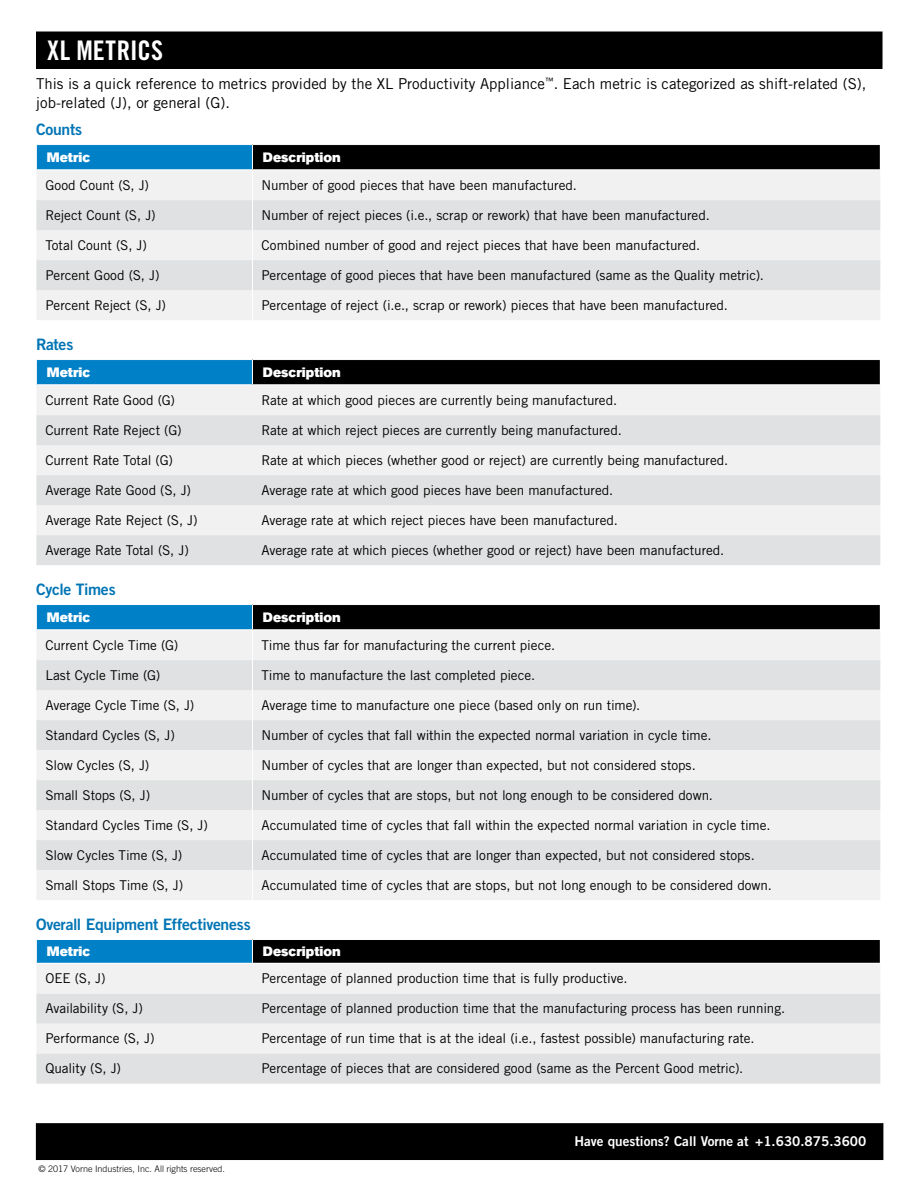
<style>
.page{position:relative;width:918px;height:1188px;background:#fff}
.page>*{position:absolute;margin:0;border:0;box-sizing:border-box;transform-origin:0 0}
.t1{font:27px "Trade Gothic LT Std Bd Cn 20";letter-spacing:.01em;color:#fff}
.t2{font:15.75px "Trade Gothic LT Std Bd 2";letter-spacing:-.02em;color:#0075b5}
.t3{font:15px/19.5px "Trade Gothic LT Std";color:#000}
.t4{font:13.5px "Trade Gothic LT Std";letter-spacing:-.005em;color:#000}
.t5{font:13.5px "Akzidenz Grotesk BQ Super";color:#fff}
.t6{font:13.5px "Trade Gothic LT Std Bd 2";color:#fff}
.t7{font:300 9px "Trade Gothic LT Std";color:#000}
</style>
<div class="page">
<div style="left:37px;top:32px;width:845px;height:36px;background:#000"></div>
<hr style="left:36px;top:32px;width:847px;height:1px;background:#000">
<hr style="left:36px;top:33px;width:2px;height:35px;background:#000">
<hr style="left:881px;top:33px;width:2px;height:35px;background:#000">
<hr style="left:36px;top:68px;width:847px;height:1px;background:#000">
<div style="left:36px;top:145px;width:216px;height:25px;background:#0080c6"></div>
<div style="left:252px;top:145px;width:628px;height:25px;background:#000"></div>
<div style="left:36px;top:171px;width:844px;height:149px;background:#f1f1f2"></div>
<svg style="left:36px;top:200px;width:844px;height:90px;fill:#e0e1e2"></svg>
<hr style="left:252px;top:169px;width:629px;height:1px;background:#fff">
<svg style="left:36px;top:145px;width:1px;height:24px"></svg>
<svg style="left:252px;top:145px;width:1px;height:24px"></svg>
<hr style="left:36px;top:169px;width:216px;height:1px;background:#fff">
<hr style="left:252px;top:170px;width:1px;height:30px;background:#fff">
<hr style="left:252px;top:200px;width:1px;height:30px;background:#fff">
<hr style="left:252px;top:230px;width:1px;height:30px;background:#fff">
<hr style="left:252px;top:260px;width:1px;height:30px;background:#fff">
<hr style="left:252px;top:290px;width:1px;height:30px;background:#fff">
<div style="left:36px;top:360px;width:216px;height:25px;background:#0080c6"></div>
<div style="left:252px;top:360px;width:628px;height:25px;background:#000"></div>
<div style="left:37px;top:385px;width:843px;height:30px;background:#f1f1f2"></div>
<svg style="left:36px;top:415px;width:844px;height:150px;fill:#e0e1e2"></svg>
<hr style="left:252px;top:384px;width:629px;height:1px;background:#fff">
<svg style="left:36px;top:360px;width:1px;height:24px"></svg>
<svg style="left:252px;top:360px;width:1px;height:24px"></svg>
<hr style="left:36px;top:384px;width:216px;height:1px;background:#fff">
<div style="left:36px;top:605px;width:216px;height:25px;background:#0080c6"></div>
<div style="left:252px;top:605px;width:628px;height:25px;background:#000"></div>
<div style="left:36px;top:631px;width:844px;height:269px;background:#f1f1f2"></div>
<svg style="left:36px;top:660px;width:844px;height:210px;fill:#e0e1e2"></svg>
<hr style="left:252px;top:629px;width:629px;height:1px;background:#fff">
<svg style="left:36px;top:605px;width:1px;height:24px"></svg>
<svg style="left:252px;top:605px;width:1px;height:24px"></svg>
<hr style="left:36px;top:629px;width:216px;height:1px;background:#fff">
<hr style="left:252px;top:630px;width:1px;height:30px;background:#fff">
<hr style="left:252px;top:660px;width:1px;height:30px;background:#fff">
<hr style="left:252px;top:690px;width:1px;height:30px;background:#fff">
<hr style="left:252px;top:720px;width:1px;height:30px;background:#fff">
<hr style="left:252px;top:750px;width:1px;height:30px;background:#fff">
<hr style="left:252px;top:780px;width:1px;height:30px;background:#fff">
<hr style="left:252px;top:810px;width:1px;height:30px;background:#fff">
<hr style="left:252px;top:840px;width:1px;height:30px;background:#fff">
<hr style="left:252px;top:870px;width:1px;height:30px;background:#fff">
<div style="left:36px;top:940px;width:216px;height:23px;background:#0080c6"></div>
<div style="left:252px;top:940px;width:628px;height:23px;background:#000"></div>
<div style="left:36px;top:964px;width:844px;height:30px;background:#f1f1f2"></div>
<svg style="left:36px;top:994px;width:844px;height:90px;fill:#e0e1e2"></svg>
<svg style="left:36px;top:940px;width:1px;height:23px"></svg>
<svg style="left:252px;top:940px;width:1px;height:23px"></svg>
<div style="left:36px;top:1124px;width:847px;height:36px;background:#000"></div>
<div style="left:36px;top:1123px;width:847px;height:37px;border:1px solid #000"></div>
<h1 class="t1" style="left:47px;top:34px;width:118px">XL METRICS</h1>
<p class="t3" style="left:36px;top:73px;width:832px">This is a quick reference to metrics provided by the XL Productivity Appliance<sup>™</sup>. Each metric is categorized as shift-related (S), job-related (J), or general (G).</p>
<p class="t2" style="left:36px;top:120px;width:48px">Counts</p>
<p class="t5" style="left:47px;top:149px;width:45px">Metric</p>
<p class="t5" style="left:263px;top:149px;width:79px">Description</p>
<p class="t4" style="left:45px;top:177px;width:105px">Good Count (S, J)</p>
<p class="t4" style="left:261px;top:177px;width:317px">Number of good pieces that have been manufactured.</p>
<p class="t4" style="left:45px;top:207px;width:112px">Reject Count (S, J)</p>
<p class="t4" style="left:261px;top:207px;width:450px">Number of reject pieces (i.e., scrap or rework) that have been manufactured.</p>
<p class="t4" style="left:45px;top:237px;width:103px">Total Count (S, J)</p>
<p class="t4" style="left:261px;top:237px;width:440px">Combined number of good and reject pieces that have been manufactured.</p>
<p class="t4" style="left:45px;top:267px;width:116px">Percent Good (S, J)</p>
<p class="t4" style="left:261px;top:267px;width:504px">Percentage of good pieces that have been manufactured (same as the Quality metric).</p>
<p class="t4" style="left:45px;top:297px;width:122px">Percent Reject (S, J)</p>
<p class="t4" style="left:261px;top:297px;width:468px">Percentage of reject (i.e., scrap or rework) pieces that have been manufactured.</p>
<p class="t2" style="left:36px;top:335px;width:39px">Rates</p>
<p class="t5" style="left:47px;top:364px;width:45px">Metric</p>
<p class="t5" style="left:263px;top:364px;width:79px">Description</p>
<p class="t4" style="left:45px;top:392px;width:131px">Current Rate Good (G)</p>
<p class="t4" style="left:261px;top:392px;width:357px">Rate at which good pieces are currently being manufactured.</p>
<p class="t4" style="left:45px;top:422px;width:138px">Current Rate Reject (G)</p>
<p class="t4" style="left:261px;top:422px;width:362px">Rate at which reject pieces are currently being manufactured.</p>
<p class="t4" style="left:45px;top:452px;width:129px">Current Rate Total (G)</p>
<p class="t4" style="left:261px;top:452px;width:468px">Rate at which pieces (whether good or reject) are currently being manufactured.</p>
<p class="t4" style="left:45px;top:482px;width:147px">Average Rate Good (S, J)</p>
<p class="t4" style="left:261px;top:482px;width:353px">Average rate at which good pieces have been manufactured.</p>
<p class="t4" style="left:45px;top:512px;width:154px">Average Rate Reject (S, J)</p>
<p class="t4" style="left:261px;top:512px;width:358px">Average rate at which reject pieces have been manufactured.</p>
<p class="t4" style="left:45px;top:542px;width:145px">Average Rate Total (S, J)</p>
<p class="t4" style="left:261px;top:542px;width:464px">Average rate at which pieces (whether good or reject) have been manufactured.</p>
<p class="t2" style="left:36px;top:580px;width:81px">Cycle Times</p>
<p class="t5" style="left:47px;top:609px;width:45px">Metric</p>
<p class="t5" style="left:263px;top:609px;width:79px">Description</p>
<p class="t4" style="left:45px;top:637px;width:135px">Current Cycle Time (G)</p>
<p class="t4" style="left:261px;top:637px;width:295px">Time thus far for manufacturing the current piece.</p>
<p class="t4" style="left:45px;top:667px;width:117px">Last Cycle Time (G)</p>
<p class="t4" style="left:261px;top:667px;width:275px">Time to manufacture the last completed piece.</p>
<p class="t4" style="left:45px;top:697px;width:151px">Average Cycle Time (S, J)</p>
<p class="t4" style="left:261px;top:697px;width:380px">Average time to manufacture one piece (based only on run time).</p>
<p class="t4" style="left:45px;top:727px;width:131px">Standard Cycles (S, J)</p>
<p class="t4" style="left:261px;top:727px;width:452px">Number of cycles that fall within the expected normal variation in cycle time.</p>
<p class="t4" style="left:45px;top:757px;width:105px">Slow Cycles (S, J)</p>
<p class="t4" style="left:261px;top:757px;width:436px">Number of cycles that are longer than expected, but not considered stops.</p>
<p class="t4" style="left:45px;top:787px;width:106px">Small Stops (S, J)</p>
<p class="t4" style="left:261px;top:787px;width:453px">Number of cycles that are stops, but not long enough to be considered down.</p>
<p class="t4" style="left:45px;top:817px;width:164px">Standard Cycles Time (S, J)</p>
<p class="t4" style="left:261px;top:817px;width:511px">Accumulated time of cycles that fall within the expected normal variation in cycle time.</p>
<p class="t4" style="left:45px;top:847px;width:139px">Slow Cycles Time (S, J)</p>
<p class="t4" style="left:261px;top:847px;width:495px">Accumulated time of cycles that are longer than expected, but not considered stops.</p>
<p class="t4" style="left:45px;top:877px;width:139px">Small Stops Time (S, J)</p>
<p class="t4" style="left:261px;top:877px;width:512px">Accumulated time of cycles that are stops, but not long enough to be considered down.</p>
<p class="t2" style="left:36px;top:915px;width:216px">Overall Equipment Effectiveness</p>
<p class="t5" style="left:47px;top:943px;width:45px">Metric</p>
<p class="t5" style="left:263px;top:943px;width:79px">Description</p>
<p class="t4" style="left:45px;top:970px;width:62px">OEE (S, J)</p>
<p class="t4" style="left:261px;top:970px;width:368px">Percentage of planned production time that is fully productive.</p>
<p class="t4" style="left:45px;top:1000px;width:99px">Availability (S, J)</p>
<p class="t4" style="left:261px;top:1000px;width:525px">Percentage of planned production time that the manufacturing process has been running.</p>
<p class="t4" style="left:45px;top:1030px;width:111px">Performance (S, J)</p>
<p class="t4" style="left:261px;top:1030px;width:495px">Percentage of run time that is at the ideal (i.e., fastest possible) manufacturing rate.</p>
<p class="t4" style="left:45px;top:1060px;width:77px">Quality (S, J)</p>
<p class="t4" style="left:261px;top:1060px;width:483px">Percentage of pieces that are considered good (same as the Percent Good metric).</p>
<p class="t7" style="left:39px;top:1164px;width:188px">© 2017 Vorne Industries, Inc. All rights reserved.</p>
<p class="t6" style="left:574px;top:1133px;width:294px">Have questions? Call Vorne at +1.630.875.3600</p>
</div>
